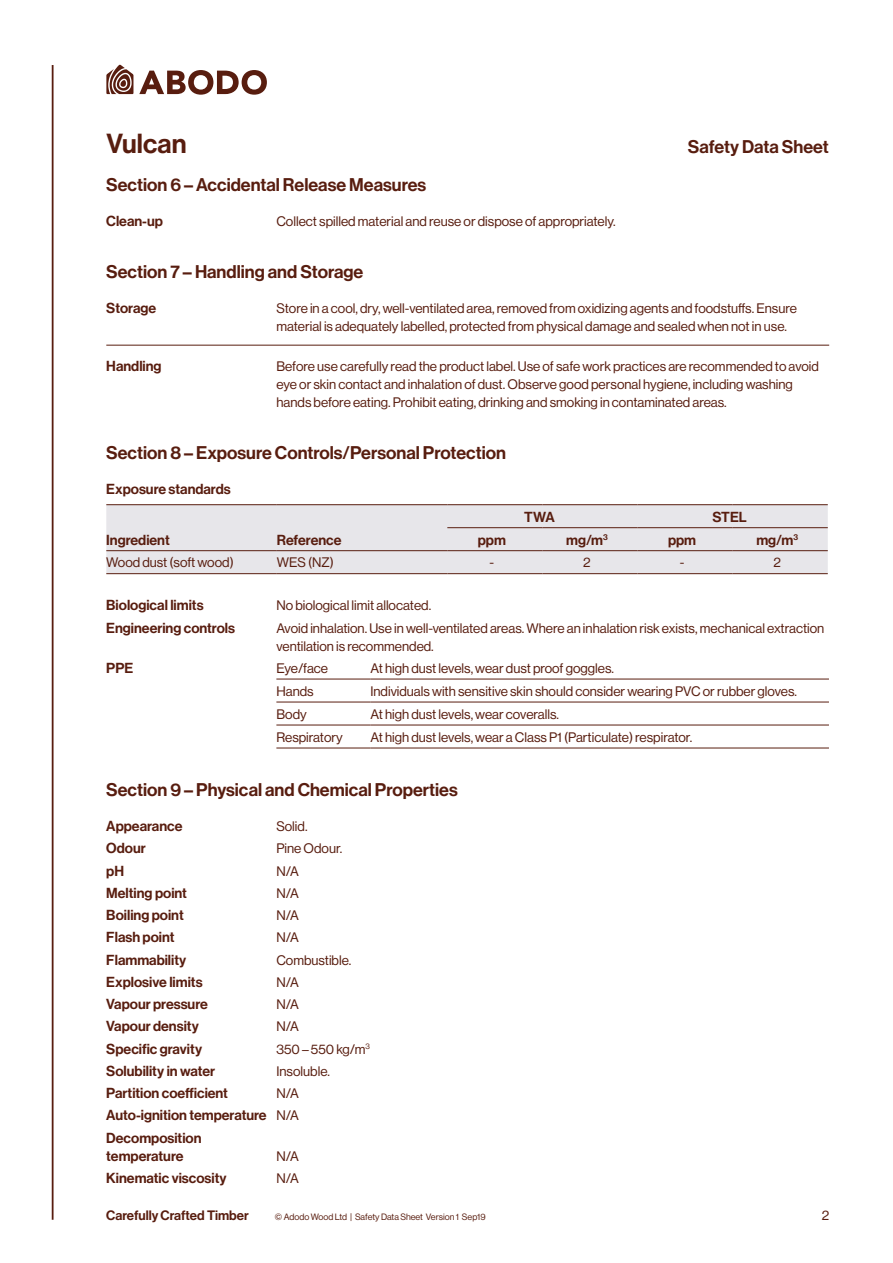
<style>
.page{position:relative;width:893px;height:1263px;background:#fff}
.page>*{position:absolute;margin:0;border:0;box-sizing:border-box;transform-origin:0 0}
.t1{font:27px "N Haas Grotesk DS Pro 65 Md";color:#581d0f}
.t2{font:18px "N Haas Grotesk DS Pro 65 Md";color:#581d0f}
.t3{font:14.25px/22.2px "N Haas Grotesk DS Pro 65 Md";color:#581d0f}
.t4{font:13.5px/18px "N Haas Grotesk DS Pro 55 Rg";color:#581d0f}
.t5{font:13.35px "N Haas Grotesk DS Pro 65 Md";color:#581d0f}
.t6{font:9px "N Haas Grotesk DS Pro 55 Rg";color:#581d0f}
.s1{font-family:"N Haas Grotesk DS Pro 55 Rg";font-size:13.5px}
</style>
<div class="page">
<hr style="left:52px;top:65px;width:2px;height:1155px;background:#581d0f">
<svg style="left:139px;top:70px;width:128px;height:25px"></svg>
<svg style="left:106px;top:65px;width:27px;height:29px"></svg>
<hr style="left:106px;top:345px;width:723px;height:1px;background:#581d0f">
<div style="left:106px;top:505px;width:722px;height:68px;background:#e7e6ea"></div>
<hr style="left:106px;top:504px;width:171px;height:1px;background:#581d0f">
<hr style="left:277px;top:504px;width:170px;height:1px;background:#581d0f">
<hr style="left:447px;top:504px;width:95px;height:1px;background:#581d0f">
<hr style="left:542px;top:504px;width:96px;height:1px;background:#581d0f">
<hr style="left:638px;top:504px;width:95px;height:1px;background:#581d0f">
<hr style="left:733px;top:504px;width:95px;height:1px;background:#581d0f">
<hr style="left:447px;top:527px;width:95px;height:1px;background:#581d0f">
<hr style="left:542px;top:527px;width:96px;height:1px;background:#581d0f">
<hr style="left:638px;top:527px;width:95px;height:1px;background:#581d0f">
<hr style="left:733px;top:527px;width:95px;height:1px;background:#581d0f">
<hr style="left:106px;top:550px;width:171px;height:1px;background:#581d0f">
<hr style="left:106px;top:573px;width:171px;height:1px;background:#581d0f">
<hr style="left:447px;top:550px;width:95px;height:1px;background:#581d0f">
<hr style="left:542px;top:550px;width:96px;height:1px;background:#581d0f">
<hr style="left:638px;top:550px;width:95px;height:1px;background:#581d0f">
<hr style="left:733px;top:550px;width:95px;height:1px;background:#581d0f">
<hr style="left:447px;top:573px;width:95px;height:1px;background:#581d0f">
<hr style="left:542px;top:573px;width:96px;height:1px;background:#581d0f">
<hr style="left:638px;top:573px;width:95px;height:1px;background:#581d0f">
<hr style="left:733px;top:573px;width:95px;height:1px;background:#581d0f">
<hr style="left:277px;top:550px;width:170px;height:1px;background:#581d0f">
<hr style="left:277px;top:573px;width:170px;height:1px;background:#581d0f">
<hr style="left:276px;top:679px;width:94px;height:1px;background:#581d0f">
<hr style="left:370px;top:679px;width:459px;height:1px;background:#581d0f">
<hr style="left:276px;top:702px;width:94px;height:1px;background:#581d0f">
<hr style="left:370px;top:702px;width:459px;height:1px;background:#581d0f">
<hr style="left:276px;top:725px;width:94px;height:1px;background:#581d0f">
<hr style="left:370px;top:725px;width:459px;height:1px;background:#581d0f">
<hr style="left:276px;top:748px;width:94px;height:1px;background:#581d0f">
<hr style="left:370px;top:748px;width:459px;height:1px;background:#581d0f">
<h1 class="t1" style="left:106px;top:128px;width:82px">Vulcan</h1>
<h2 class="t2" style="left:688px;top:136px;width:142px">Safety Data Sheet</h2>
<h2 class="t2" style="left:106px;top:174px;width:321px">Section 6 – Accidental Release Measures</h2>
<p class="t3" style="left:106px;top:210px;width:58px">Clean-up</p>
<p class="t4" style="left:276px;top:212px;width:341px">Collect spilled material and reuse or dispose of appropriately.</p>
<h2 class="t2" style="left:106px;top:261px;width:259px">Section 7 – Handling and Storage</h2>
<p class="t3" style="left:106px;top:297px;width:51px">Storage</p>
<p class="t4" style="left:276px;top:299px;width:522px">Store in a cool, dry, well-ventilated area, removed from oxidizing agents and foodstuffs. Ensure material is adequately labelled, protected from physical damage and sealed when not in use.</p>
<p class="t3" style="left:106px;top:355px;width:57px">Handling</p>
<p class="t4" style="left:276px;top:357px;width:544px">Before use carefully read the product label. Use of safe work practices are recommended to avoid eye or skin contact and inhalation of dust. Observe good personal hygiene, including washing hands before eating. Prohibit eating, drinking and smoking in contaminated areas.</p>
<h2 class="t2" style="left:106px;top:442px;width:401px">Section 8 – Exposure Controls/Personal Protection</h2>
<p class="t3" style="left:106px;top:478px;width:126px">Exposure standards</p>
<p class="t3" style="left:106px;top:529px;width:65px">Ingredient</p>
<p class="t3" style="left:277px;top:529px;width:66px">Reference</p>
<p class="t3" style="left:524px;top:506px;width:32px">TWA</p>
<p class="t3" style="left:713px;top:506px;width:36px">STEL</p>
<p class="t3" style="left:478px;top:529px;width:30px">ppm</p>
<p class="t3" style="left:566px;top:529px;width:43px">mg/m<sup>3</sup></p>
<p class="t3" style="left:668px;top:529px;width:30px">ppm</p>
<p class="t3" style="left:756px;top:529px;width:43px">mg/m<sup>3</sup></p>
<p class="t4" style="left:106px;top:553px;width:129px">Wood dust (soft wood)</p>
<p class="t4" style="left:277px;top:553px;width:59px">WES (NZ)</p>
<p class="t4" style="left:490px;top:553px;width:6px">-</p>
<p class="t4" style="left:583px;top:553px;width:9px">2</p>
<p class="t4" style="left:680px;top:553px;width:6px">-</p>
<p class="t4" style="left:773px;top:553px;width:9px">2</p>
<p class="t3" style="left:106px;top:595px;width:99px">Biological limits</p>
<p class="t4" style="left:276px;top:597px;width:156px">No biological limit allocated.</p>
<p class="t3" style="left:106px;top:617px;width:130px">Engineering controls</p>
<p class="t4" style="left:276px;top:619px;width:549px">Avoid inhalation. Use in well-ventilated areas. Where an inhalation risk exists, mechanical extraction ventilation is recommended.</p>
<p class="t3" style="left:106px;top:657px;width:28px">PPE</p>
<p class="t4" style="left:276px;top:659px;width:53px">Eye/face</p>
<p class="t4" style="left:370px;top:659px;width:245px">At high dust levels, wear dust proof goggles.</p>
<p class="t4" style="left:276px;top:682px;width:39px">Hands</p>
<p class="t4" style="left:370px;top:682px;width:428px">Individuals with sensitive skin should consider wearing PVC or rubber gloves.</p>
<p class="t4" style="left:276px;top:705px;width:32px">Body</p>
<p class="t4" style="left:370px;top:705px;width:190px">At high dust levels, wear coveralls.</p>
<p class="t4" style="left:276px;top:728px;width:68px">Respiratory</p>
<p class="t4" style="left:370px;top:728px;width:323px">At high dust levels, wear a Class P1 (Particulate) respirator.</p>
<h2 class="t2" style="left:106px;top:779px;width:353px">Section 9 – Physical and Chemical Properties</h2>
<p class="t3" style="left:106px;top:815px;width:78px">Appearance</p>
<p class="t4" style="left:276px;top:817px;width:33px">Solid.</p>
<p class="t3" style="left:106px;top:837px;width:41px">Odour</p>
<p class="t4" style="left:276px;top:840px;width:67px">Pine Odour.</p>
<p class="t3" style="left:106px;top:860px;width:19px">pH</p>
<p class="t4" style="left:276px;top:862px;width:24px">N/A</p>
<p class="t3" style="left:106px;top:882px;width:82px">Melting point</p>
<p class="t4" style="left:276px;top:884px;width:24px">N/A</p>
<p class="t3" style="left:106px;top:904px;width:79px">Boiling point</p>
<p class="t4" style="left:276px;top:906px;width:24px">N/A</p>
<p class="t3" style="left:106px;top:926px;width:70px">Flash point</p>
<p class="t4" style="left:276px;top:929px;width:24px">N/A</p>
<p class="t3" style="left:106px;top:949px;width:82px">Flammability</p>
<p class="t4" style="left:276px;top:951px;width:76px">Combustible.</p>
<p class="t3" style="left:106px;top:971px;width:98px">Explosive limits</p>
<p class="t4" style="left:276px;top:973px;width:24px">N/A</p>
<p class="t3" style="left:106px;top:993px;width:103px">Vapour pressure</p>
<p class="t4" style="left:276px;top:995px;width:24px">N/A</p>
<p class="t3" style="left:106px;top:1015px;width:94px">Vapour density</p>
<p class="t4" style="left:276px;top:1018px;width:24px">N/A</p>
<p class="t3" style="left:106px;top:1038px;width:97px">Specific gravity</p>
<p class="t4" style="left:276px;top:1040px;width:95px">350 – 550 kg/m<sup>3</sup></p>
<p class="t3" style="left:106px;top:1060px;width:110px">Solubility in water</p>
<p class="t4" style="left:276px;top:1062px;width:55px">Insoluble.</p>
<p class="t3" style="left:106px;top:1082px;width:123px">Partition coefficient</p>
<p class="t4" style="left:276px;top:1084px;width:24px">N/A</p>
<p class="t3" style="left:106px;top:1104px;width:194px">Auto-ignition temperature <span class="s1">N/A<br></span>Decomposition</p>
<p class="t3" style="left:106px;top:1145px;width:79px">temperature</p>
<p class="t4" style="left:276px;top:1147px;width:24px">N/A</p>
<p class="t3" style="left:106px;top:1167px;width:122px">Kinematic viscosity</p>
<p class="t4" style="left:276px;top:1169px;width:24px">N/A</p>
<p class="t5" style="left:106px;top:1208px;width:144px">Carefully Crafted Timber</p>
<p class="t6" style="left:275px;top:1212px;width:212px">© Adodo Wood Ltd | Safety Data Sheet Version 1 Sep19</p>
<p class="t4" style="left:822px;top:1207px;width:9px">2</p>
</div>
